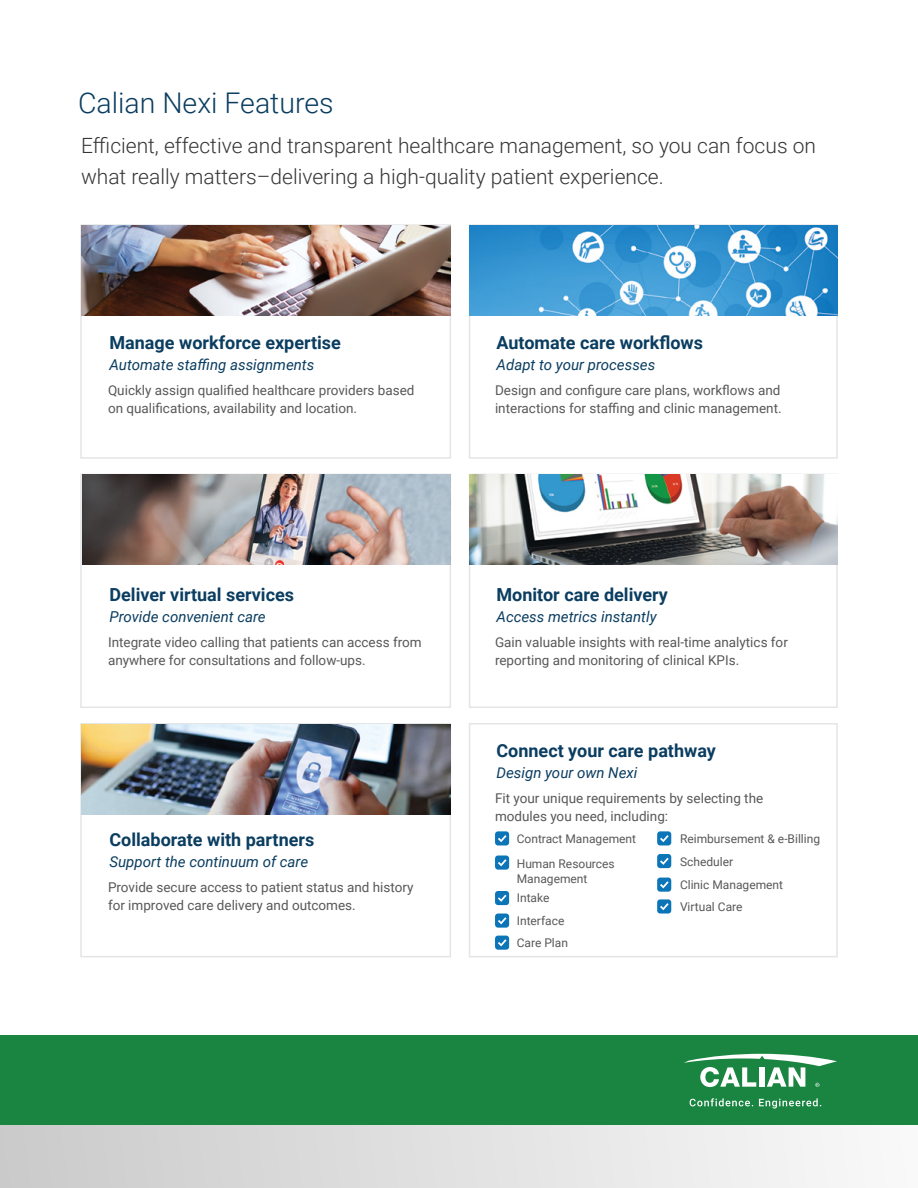
<style>
.page{position:relative;width:918px;height:1188px;background:#fff}
.page>*{position:absolute;margin:0;border:0;box-sizing:border-box;transform-origin:0 0}
.RB_Title_2{font:300 28.5px "Roboto";color:#0a3d60}
.RB_Title_2-2{font:300 21px/31.5px "Roboto";color:#363536}
.RB_Title_1{font:700 18px "Roboto";color:#0a3d60}
.RB_Title_1-2{font:italic 15px "Roboto";color:#0a3d60}
.RB_Body{font:13.5px/18px "Roboto";color:#58585a}
.RB_Body-2{font:12px "Roboto";color:#58585a}
</style>
<div class="page">
<div style="left:0;top:1040px;width:918px;height:148px;background:linear-gradient(to right,#cacaca,#f9f9f9)"></div>
<div style="left:0;top:1035px;width:918px;height:90px;background:#198541"></div>
<div style="left:80px;top:224px;width:371px;height:235px;background:#fff;border:2px solid #e4e5e6"></div>
<div style="left:80px;top:474px;width:371px;height:234px;background:#fff;border:2px solid #e4e5e6"></div>
<div style="left:80px;top:723px;width:371px;height:234px;background:#fff;border:2px solid #e4e5e6"></div>
<div style="left:469px;top:224px;width:369px;height:235px;background:#fff;border:2px solid #e4e5e6"></div>
<div style="left:469px;top:474px;width:369px;height:234px;background:#fff;border:2px solid #e4e5e6"></div>
<div style="left:469px;top:723px;width:369px;height:234px;background:#fff;border:2px solid #e4e5e6"></div>
<svg style="left:690px;top:1098px;width:63px;height:8px"></svg>
<svg style="left:759px;top:1098px;width:62px;height:11px"></svg>
<svg style="left:684px;top:1054px;width:153px;height:33px"></svg>
<img style="left:81px;top:225px;width:369px;height:90px">
<img style="left:470px;top:225px;width:368px;height:90px">
<img style="left:470px;top:475px;width:368px;height:90px">
<img style="left:83px;top:475px;width:368px;height:90px">
<img style="left:82px;top:724px;width:369px;height:90px">
<div style="left:495px;top:831px;width:14px;height:14px;background:#0b75b8;border-radius:3px"></div>
<svg style="left:498px;top:835px;width:9px;height:7px"></svg>
<div style="left:657px;top:831px;width:14px;height:14px;background:#0b75b8;border-radius:3px"></div>
<svg style="left:660px;top:835px;width:9px;height:7px"></svg>
<div style="left:657px;top:854px;width:14px;height:14px;background:#0b75b8;border-radius:3px"></div>
<svg style="left:660px;top:858px;width:9px;height:7px"></svg>
<div style="left:657px;top:878px;width:14px;height:14px;background:#0b75b8;border-radius:3px"></div>
<svg style="left:660px;top:881px;width:9px;height:7px"></svg>
<div style="left:657px;top:899px;width:14px;height:15px;background:#0b75b8;border-radius:3px"></div>
<svg style="left:660px;top:903px;width:9px;height:7px"></svg>
<div style="left:495px;top:856px;width:14px;height:14px;background:#0b75b8;border-radius:3px"></div>
<svg style="left:498px;top:859px;width:9px;height:7px"></svg>
<div style="left:495px;top:891px;width:14px;height:14px;background:#0b75b8;border-radius:3px"></div>
<svg style="left:498px;top:895px;width:9px;height:7px"></svg>
<div style="left:495px;top:914px;width:14px;height:14px;background:#0b75b8;border-radius:3px"></div>
<svg style="left:498px;top:917px;width:9px;height:7px"></svg>
<div style="left:495px;top:936px;width:14px;height:14px;background:#0b75b8;border-radius:3px"></div>
<svg style="left:498px;top:939px;width:9px;height:7px"></svg>
<p class="RB_Title_2" style="left:78px;top:83px;width:257px">Calian Nexi Features</p>
<p class="RB_Title_2-2" style="left:81px;top:129px;width:737px">Efficient, effective and transparent healthcare management, so you can focus on what really matters–delivering a high-quality patient experience.</p>
<p class="RB_Title_1" style="left:110px;top:330px;width:233px">Manage workforce expertise</p>
<p class="RB_Title_1-2" style="left:110px;top:355px;width:206px">Automate staffing assignments</p>
<p class="RB_Body" style="left:108px;top:381px;width:308px">Quickly assign qualified healthcare providers based on qualifications, availability and location.</p>
<p class="RB_Title_1" style="left:110px;top:582px;width:186px">Deliver virtual services</p>
<p class="RB_Title_1-2" style="left:110px;top:606px;width:158px">Provide convenient care</p>
<p class="RB_Body" style="left:108px;top:633px;width:315px">Integrate video calling that patients can access from anywhere for consultations and follow-ups.</p>
<p class="RB_Title_1" style="left:110px;top:827px;width:206px">Collaborate with partners</p>
<p class="RB_Title_1-2" style="left:110px;top:852px;width:200px">Support the continuum of care</p>
<p class="RB_Body" style="left:108px;top:878px;width:307px">Provide secure access to patient status and history for improved care delivery and outcomes.</p>
<p class="RB_Title_1" style="left:497px;top:330px;width:208px">Automate care workflows</p>
<p class="RB_Title_1-2" style="left:497px;top:355px;width:160px">Adapt to your processes</p>
<p class="RB_Body" style="left:495px;top:381px;width:288px">Design and configure care plans, workflows and interactions for staffing and clinic management.</p>
<p class="RB_Title_1" style="left:497px;top:582px;width:173px">Monitor care delivery</p>
<p class="RB_Title_1-2" style="left:497px;top:606px;width:162px">Access metrics instantly</p>
<p class="RB_Body" style="left:495px;top:633px;width:294px">Gain valuable insights with real-time analytics for reporting and monitoring of clinical KPIs.</p>
<p class="RB_Title_1" style="left:497px;top:738px;width:221px">Connect your care pathway</p>
<p class="RB_Title_1-2" style="left:497px;top:762px;width:142px">Design your own Nexi</p>
<p class="RB_Body" style="left:495px;top:789px;width:270px">Fit your unique requirements by selecting the modules you need, including:</p>
<p class="RB_Body-2" style="left:517px;top:831px;width:121px">Contract Management</p>
<p class="RB_Body-2" style="left:680px;top:831px;width:142px">Reimbursement &amp; e-Billing</p>
<p class="RB_Body-2" style="left:517px;top:855px;width:99px">Human Resources</p>
<p class="RB_Body-2" style="left:517px;top:870px;width:72px">Management</p>
<p class="RB_Body-2" style="left:517px;top:890px;width:34px">Intake</p>
<p class="RB_Body-2" style="left:517px;top:912px;width:49px">Interface</p>
<p class="RB_Body-2" style="left:517px;top:934px;width:53px">Care Plan</p>
<p class="RB_Body-2" style="left:680px;top:853px;width:55px">Scheduler</p>
<p class="RB_Body-2" style="left:680px;top:876px;width:105px">Clinic Management</p>
<p class="RB_Body-2" style="left:680px;top:899px;width:64px">Virtual Care</p>
</div>
